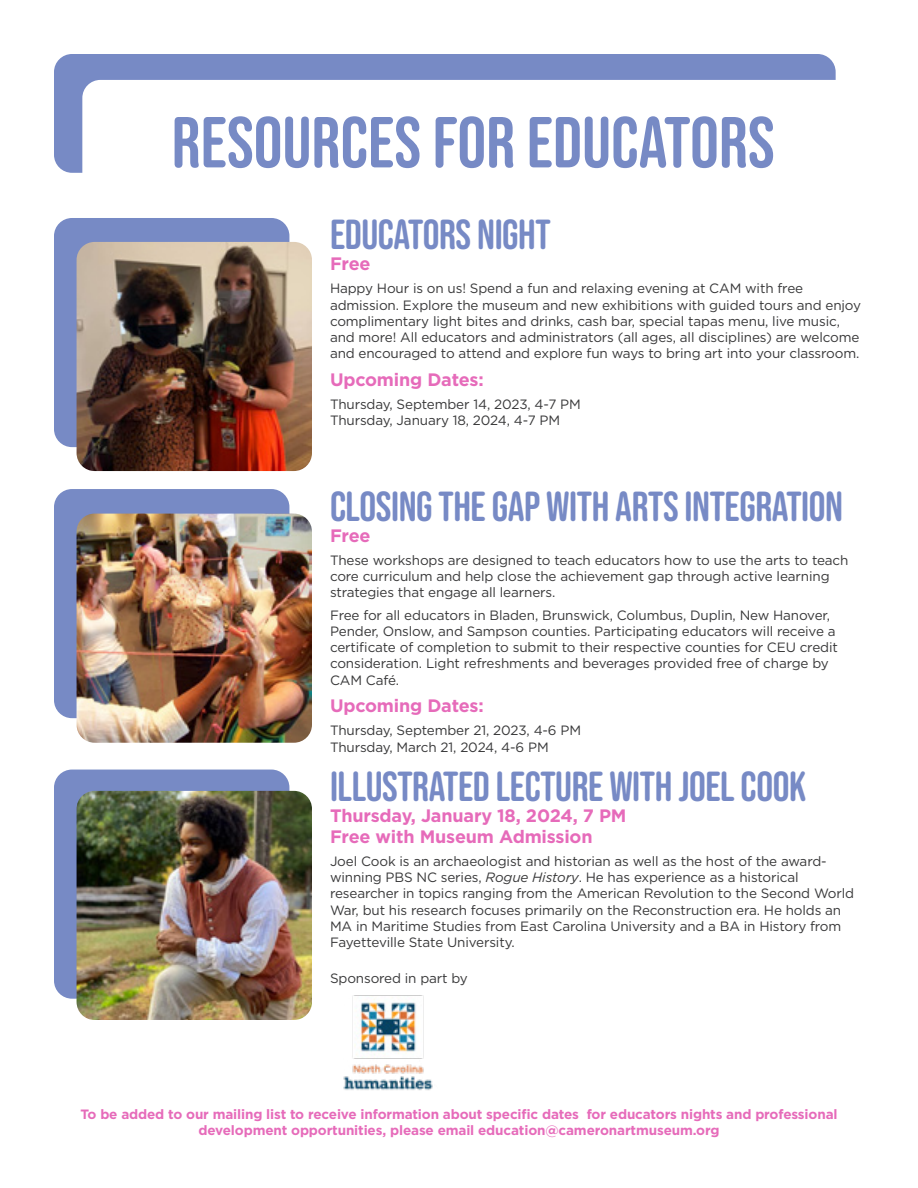
<style>
.page{position:relative;width:918px;height:1188px;background:#fff}
.page>*{position:absolute;margin:0;border:0;box-sizing:border-box;transform-origin:0 0}
.t1{font:72px "Bebas Neue Rounded";color:#778ac5}
.t2{font:42px "Bebas Neue Rounded";letter-spacing:-.01em;color:#778ac5}
.t3{font:700 18px/21px "Gotham";letter-spacing:-.01em;color:#e66bba}
.t4{font:13.5px/16.2px "Gotham";letter-spacing:-.01em;color:#383839}
.t5{font:700 13.5px/16.2px "Gotham";letter-spacing:-.01em;color:#e66bba;text-align:center}
.s1{font-style:italic}
</style>
<div class="page">
<div style="left:54px;top:54px;width:782px;height:119px;background:#778ac5;border-radius:18px"></div>
<div style="left:82px;top:80px;width:782px;height:119px;background:#fff;border-radius:18px"></div>
<div style="left:54px;top:218px;width:235px;height:229px;background:#778ac5;border-radius:18px"></div>
<img style="left:77px;top:242px;width:235px;height:229px">
<div style="left:54px;top:489px;width:235px;height:229px;background:#778ac5;border-radius:18px"></div>
<img style="left:77px;top:514px;width:235px;height:229px">
<div style="left:54px;top:770px;width:235px;height:229px;background:#778ac5;border-radius:18px"></div>
<img style="left:77px;top:791px;width:235px;height:229px">
<img style="left:343px;top:995px;width:90px;height:96px">
<h1 class="t1" style="left:172px;top:102px;width:605px">RESOURCES FOR EDUCATORS</h1>
<h2 class="t2" style="left:330px;top:211px;width:222px">EDUCATORS NIGHT</h2>
<h3 class="t3" style="left:330px;top:254px;width:42px">Free</h3>
<p class="t4" style="left:330px;top:280px;width:533px">Happy Hour is on us! Spend a fun and relaxing evening at CAM with free admission. Explore the museum and new exhibitions with guided tours and enjoy complimentary light bites and drinks, cash bar, special tapas menu, live music, and more! All educators and administrators (all ages, all disciplines) are welcome and encouraged to attend and explore fun ways to bring art into your classroom.</p>
<h3 class="t3" style="left:330px;top:369px;width:155px">Upcoming Dates:</h3>
<p class="t4" style="left:330px;top:396px;width:252px">Thursday, September 14, 2023, 4-7 PM<br>Thursday, January 18, 2024, 4-7 PM</p>
<h2 class="t2" style="left:330px;top:482px;width:515px">CLOSING THE GAP WITH ARTS INTEGRATION</h2>
<h3 class="t3" style="left:330px;top:525px;width:42px">Free</h3>
<p class="t4" style="left:330px;top:551px;width:520px">These workshops are designed to teach educators how to use the arts to teach core curriculum and help close the achievement gap through active learning strategies that engage all learners.</p>
<p class="t4" style="left:330px;top:607px;width:509px">Free for all educators in Bladen, Brunswick, Columbus, Duplin, New Hanover, Pender, Onslow, and Sampson counties. Participating educators will receive a certificate of completion to submit to their respective counties for CEU credit consideration. Light refreshments and beverages provided free of charge by CAM Café.</p>
<h3 class="t3" style="left:330px;top:695px;width:155px">Upcoming Dates:</h3>
<p class="t4" style="left:330px;top:722px;width:253px">Thursday, September 21, 2023, 4-6 PM<br>Thursday, March 21, 2024, 4-6 PM</p>
<h2 class="t2" style="left:330px;top:763px;width:478px">ILLUSTRATED LECTURE WITH JOEL COOK</h2>
<h3 class="t3" style="left:330px;top:805px;width:298px">Thursday, January 18, 2024, 7 PM<br>Free with Museum Admission</h3>
<p class="t4" style="left:330px;top:853px;width:526px">Joel Cook is an archaeologist and historian as well as the host of the award&shy;winning PBS NC series, <span class="s1">Rogue History</span>. He has experience as a historical researcher in topics ranging from the American Revolution to the Second World War, but his research focuses primarily on the Reconstruction era. He holds an MA in Maritime Studies from East Carolina University and a BA in History from Fayetteville State University.</p>
<p class="t4" style="left:330px;top:970px;width:139px">Sponsored in part by</p>
<p class="t5" style="left:80px;top:1106px;width:759px">To be added to our mailing list to receive information about specific dates for educators nights and professional development opportunities, please email education@cameronartmuseum.org</p>
</div>
